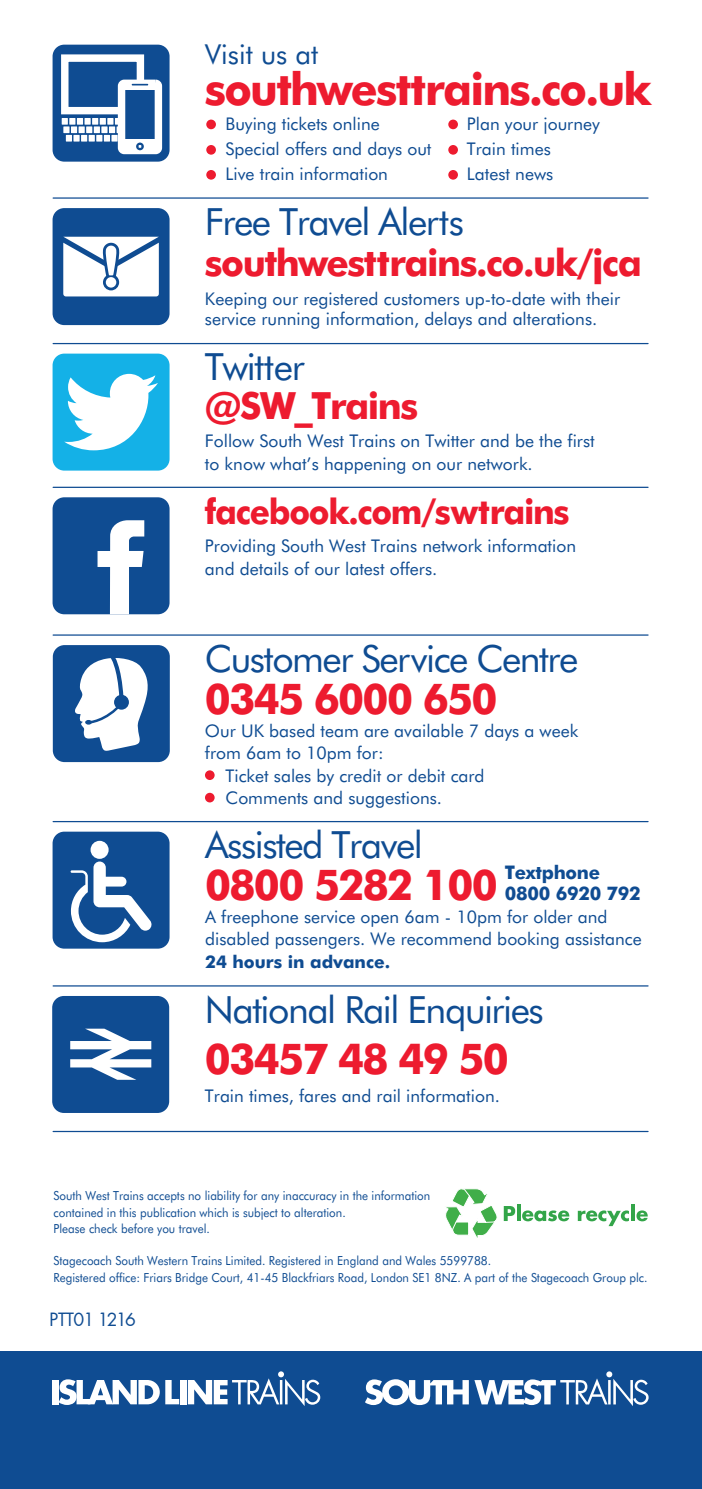
<style>
.page{position:relative;width:702px;height:1489px;background:#fff}
.page>*{position:absolute;margin:0;border:0;box-sizing:border-box;transform-origin:0 0}
.t1{font:700 45px "Futura BT";letter-spacing:-.04em;color:#ed1b2f}
.t2{font:700 42.5px "Futura BT";letter-spacing:-.04em;color:#ed1b2f}
.t3{font:37.5px "Futura BT";letter-spacing:-.04em;color:#0f4c92}
.t4{font:700 37.5px "Futura BT";letter-spacing:-.04em;color:#ed1b2f}
.t5{font:700 35px "Futura BT";letter-spacing:-.04em;color:#ed1b2f;scale:.95 1}
.t6{font:27.5px "Futura BT";color:#0f4c92}
.t7{font:700 18.75px/21.2px "Futura BT";letter-spacing:-.015em;color:#0f4c92}
.t8{font:17.5px/25px "Futura BT";color:#0f4c92}
.t9{font:700 17.5px "Futura BT";color:#0f4c92}
.t10{font:17.5px "Futura";letter-spacing:-.05em;color:#0f4c92}
.t11{font:12.5px/16.2px "Futura BT";color:#0f4c92;scale:.93 1}
</style>
<div class="page">
<svg style="left:445px;top:1188px;width:70px;height:50px"></svg>
<hr style="left:517px;top:1204px;width:3px;height:16px;background:#33a549">
<svg style="left:522px;top:1210px;width:47px;height:11px"></svg>
<svg style="left:577px;top:1210px;width:52px;height:15px"></svg>
<hr style="left:631px;top:1204px;width:3px;height:16px;background:#33a549">
<svg style="left:636px;top:1210px;width:11px;height:11px"></svg>
<div style="left:206px;top:120px;width:10px;height:9px;background:#ed1b2f;border-radius:50%"></div>
<div style="left:206px;top:145px;width:10px;height:10px;background:#ed1b2f;border-radius:50%"></div>
<div style="left:206px;top:170px;width:10px;height:10px;background:#ed1b2f;border-radius:50%"></div>
<div style="left:448px;top:120px;width:10px;height:9px;background:#ed1b2f;border-radius:50%"></div>
<div style="left:448px;top:145px;width:10px;height:10px;background:#ed1b2f;border-radius:50%"></div>
<div style="left:448px;top:170px;width:10px;height:10px;background:#ed1b2f;border-radius:50%"></div>
<div style="left:205px;top:770px;width:10px;height:10px;background:#ed1b2f;border-radius:50%"></div>
<div style="left:205px;top:792px;width:10px;height:10px;background:#ed1b2f;border-radius:50%"></div>
<div style="left:52px;top:995px;width:117px;height:117px;background:#0f4c92;border-radius:12px"></div>
<svg style="left:70px;top:1028px;width:81px;height:51px"></svg>
<hr style="left:53px;top:821px;width:595px;height:1px;background:#0f4c92">
<hr style="left:53px;top:985px;width:595px;height:1px;background:#0f4c92">
<hr style="left:53px;top:1130px;width:595px;height:2px;background:#0f4c92">
<hr style="left:53px;top:343px;width:595px;height:1px;background:#0f4c92">
<hr style="left:53px;top:486px;width:595px;height:2px;background:#0f4c92">
<hr style="left:53px;top:634px;width:595px;height:1px;background:#0f4c92">
<hr style="left:53px;top:197px;width:595px;height:2px;background:#0f4c92">
<div style="left:53px;top:831px;width:116px;height:117px;background:#0f4c92;border-radius:12px"></div>
<svg style="left:71px;top:840px;width:81px;height:102px"></svg>
<div style="left:53px;top:497px;width:116px;height:117px;background:#0f4c92;border-radius:12px"></div>
<svg style="left:97px;top:520px;width:47px;height:94px"></svg>
<div style="left:53px;top:353px;width:116px;height:117px;background:#14b1e7;border-radius:12px"></div>
<svg style="left:64px;top:374px;width:94px;height:76px"></svg>
<div style="left:53px;top:45px;width:116px;height:117px;background:#0f4c92;border-radius:12px"></div>
<div style="left:61px;top:54px;width:83px;height:60px;border:7px solid #fff"></div>
<div style="left:62px;top:118px;width:6px;height:7px;background:#fff"></div>
<div style="left:69px;top:118px;width:6px;height:7px;background:#fff"></div>
<div style="left:77px;top:118px;width:6px;height:7px;background:#fff"></div>
<div style="left:84px;top:118px;width:7px;height:7px;background:#fff"></div>
<div style="left:92px;top:118px;width:6px;height:7px;background:#fff"></div>
<div style="left:100px;top:118px;width:6px;height:7px;background:#fff"></div>
<div style="left:107px;top:118px;width:6px;height:7px;background:#fff"></div>
<div style="left:115px;top:118px;width:6px;height:7px;background:#fff"></div>
<div style="left:63px;top:126px;width:6px;height:7px;background:#fff"></div>
<div style="left:71px;top:126px;width:6px;height:7px;background:#fff"></div>
<div style="left:79px;top:126px;width:6px;height:7px;background:#fff"></div>
<div style="left:86px;top:126px;width:6px;height:7px;background:#fff"></div>
<div style="left:94px;top:126px;width:6px;height:7px;background:#fff"></div>
<div style="left:101px;top:126px;width:6px;height:7px;background:#fff"></div>
<div style="left:109px;top:126px;width:6px;height:7px;background:#fff"></div>
<div style="left:117px;top:126px;width:6px;height:7px;background:#fff"></div>
<svg style="left:66px;top:135px;width:6px;height:6px"></svg>
<div style="left:73px;top:135px;width:7px;height:6px;background:#fff"></div>
<svg style="left:81px;top:135px;width:29px;height:6px"></svg>
<div style="left:111px;top:135px;width:7px;height:6px;background:#fff"></div>
<div style="left:122px;top:87px;width:35px;height:55px;background:#0f4c92"></div>
<div style="left:118px;top:80px;width:44px;height:74px;border:7px solid #fff;border-radius:3px"></div>
<div style="left:123px;top:139px;width:33px;height:10px;background:#fff"></div>
<svg style="left:132px;top:84px;width:16px;height:1px"></svg>
<svg style="left:136px;top:142px;width:8px;height:8px"></svg>
<svg style="left:119px;top:135px;width:22px;height:13px"></svg>
<hr style="left:123px;top:86px;width:33px;height:3px;background:#fff">
<div style="left:53px;top:645px;width:117px;height:117px;background:#0f4c92;border-radius:12px"></div>
<svg style="left:75px;top:658px;width:73px;height:93px"></svg>
<div style="left:53px;top:208px;width:116px;height:117px;background:#0f4c92;border-radius:12px"></div>
<svg style="left:63px;top:237px;width:96px;height:59px;background:#dbe4ef"></svg>
<div style="left:106px;top:277px;width:10px;height:10px;background:#fff;border-radius:50%"></div>
<div style="left:0;top:1351px;width:702px;height:137px;background:#0f4c92"></div>
<svg style="left:365px;top:1371px;width:283px;height:34px"></svg>
<div style="left:52px;top:1379px;width:7px;height:25px;background:#fff"></div>
<svg style="left:59px;top:1379px;width:120px;height:25px"></svg>
<div style="left:180px;top:1379px;width:6px;height:25px;background:#fff"></div>
<svg style="left:188px;top:1371px;width:132px;height:34px"></svg>
<h3 class="t6" style="left:205px;top:38px;width:114px">Visit us at</h3>
<h1 class="t1" style="left:205px;top:62px;width:448px">southwesttrains.co.uk</h1>
<p class="t8" style="left:225px;top:111px;width:207px">Buying tickets online<br>Special offers and days out<br>Live train information</p>
<p class="t8" style="left:467px;top:111px;width:134px">Plan your journey<br>Train times<br>Latest news</p>
<h3 class="t3" style="left:205px;top:199px;width:260px">Free Travel Alerts</h3>
<h3 class="t4" style="left:205px;top:239px;width:438px">southwesttrains.co.uk/jca</h3>
<p class="t8" style="left:205px;top:289px;width:416px;line-height:20px">Keeping our registered customers up-to-date with their service running information, delays and alterations.</p>
<h3 class="t3" style="left:205px;top:344px;width:101px">Twitter</h3>
<h3 class="t4" style="left:205px;top:382px;width:215px">@SW_Trains</h3>
<p class="t8" style="left:205px;top:430px;width:391px;line-height:22.5px">Follow South West Trains on Twitter and be the first to know what’s happening on our network.</p>
<h3 class="t5" style="left:205px;top:490px;width:385px">facebook.com/swtrains</h3>
<p class="t8" style="left:205px;top:534px;width:372px;line-height:22.5px">Providing South West Trains network information and details of our latest offers.</p>
<h3 class="t3" style="left:205px;top:636px;width:375px">Customer Service Centre</h3>
<h2 class="t2" style="left:205px;top:673px;width:294px">0345 6000 650</h2>
<p class="t8" style="left:205px;top:717px;width:375px">Our UK based team are available 7 days a week</p>
<p class="t8" style="left:205px;top:740px;width:180px">from 6am to 10pm for:</p>
<p class="t8" style="left:226px;top:762px;width:260px">Ticket sales by credit or debit card</p>
<p class="t8" style="left:226px;top:785px;width:218px">Comments and suggestions.</p>
<h3 class="t3" style="left:205px;top:821px;width:219px">Assisted Travel</h3>
<p class="t7" style="left:505px;top:861px;width:137px">Textphone<br>0800 6920 792</p>
<h2 class="t2" style="left:205px;top:859px;width:294px">0800 5282 100</h2>
<p class="t8" style="left:205px;top:904px;width:438px;line-height:22.5px">A freephone service open 6am - 10pm for older and disabled passengers. We recommend booking assistance</p>
<p class="t9" style="left:205px;top:950px;width:187px">24 hours in advance.</p>
<h3 class="t3" style="left:205px;top:986px;width:340px">National Rail Enquiries</h3>
<h2 class="t2" style="left:205px;top:1032px;width:305px">03457 48 49 50</h2>
<p class="t8" style="left:205px;top:1082px;width:296px">Train times, fares and rail information.</p>
<p class="t11" style="left:54px;top:1187px;width:406px">South West Trains accepts no liability for any inaccuracy in the information contained in this publication which is subject to alteration.<br>Please check before you travel.</p>
<p class="t11" style="left:54px;top:1252px;width:640px">Stagecoach South Western Trains Limited. Registered in England and Wales 5599788.<br>Registered office: Friars Bridge Court, 41-45 Blackfriars Road, London SE1 8NZ. A part of the Stagecoach Group plc.</p>
<p class="t10" style="left:50px;top:1307px;width:88px">PTT01 1216</p>
</div>
